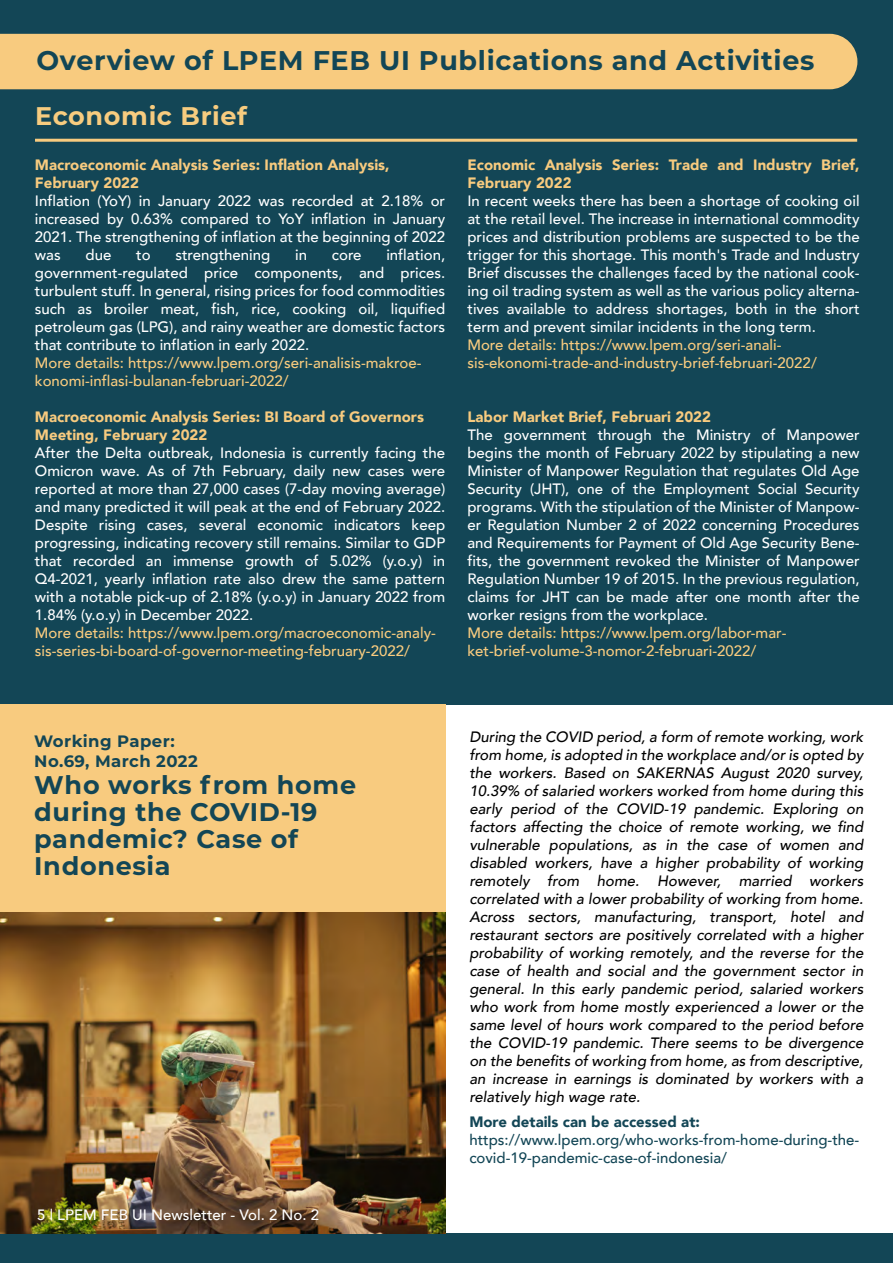
<style>
.page{position:relative;width:893px;height:1263px;background:#fff}
.page>*{position:absolute;margin:0;border:0;box-sizing:border-box;transform-origin:0 0}
.t1{font:700 27px "Montserrat";letter-spacing:.025em;color:#124656}
.t2{font:700 25.5px/27px "Montserrat";letter-spacing:.025em;color:#134656}
.t3{font:700 25.5px "Montserrat";letter-spacing:.025em;color:#f7cc7f}
.t4{font:700 16.5px/19.8px "Montserrat";letter-spacing:.025em;color:#134656}
.t5{font:500 15px/18px "Avenir";color:#fff;text-align:justify}
.t6{font:italic 500 15px/18px "Avenir";color:#000;text-align:justify}
.t7{font:500 15px/18px "Avenir";color:#f8cb7f}
.t8{font:900 15px/18px "Avenir";color:#f8cb7f}
.t9{font:500 15px/18px "Avenir";color:#134656}
.t10{font:900 15px "Avenir";color:#134656}
</style>
<div class="page">
<div style="left:0;top:0;width:893px;height:705px;background:#134656"></div>
<div style="left:0;top:34px;width:857px;height:55px;background:#f8cb7f"></div>
<hr style="left:35px;top:139px;width:822px;height:3px;background:#f8cb7f">
<div style="left:0;top:705px;width:445px;height:558px;background:#f8cb7f"></div>
<div style="left:0;top:1234px;width:893px;height:29px;background:#134656"></div>
<img style="left:0;top:912px;width:445px;height:322px">
<h1 class="t1" style="left:37px;top:41px;width:779px">Overview of LPEM FEB UI Publications and Activities</h1>
<h2 class="t3" style="left:35px;top:98px;width:214px">Economic Brief</h2>
<p class="t8" style="left:35px;top:156px;width:356px">Macroeconomic Analysis Series: Inflation Analysis,<br>February 2022</p>
<p class="t5" style="left:35px;top:191px;width:412px">Inflation (YoY) in January 2022 was recorded at 2.18% or increased by 0.63% compared to YoY inflation in January 2021. The strengthening of inflation at the beginning of 2022 was</p>
<p class="t5" style="left:35px;top:245px;width:412px;text-indent:351px">inflation, government-regulated price components, and prices. turbulent stuff. In general, rising prices for food commodities such as broiler meat, fish, rice, cooking oil, liquified petroleum gas (LPG), and rainy weather are domestic factors that contribute to inflation in early 2022.</p>
<p class="t7" style="left:35px;top:353px;width:388px">More details: https://www.lpem.org/seri-analisis-makroe&shy;konomi-inflasi-bulanan-februari-2022/</p>
<p class="t8" style="left:35px;top:408px;width:391px">Macroeconomic Analysis Series: BI Board of Governors<br>Meeting, February 2022</p>
<p class="t5" style="left:35px;top:443px;width:412px">After the Delta outbreak, Indonesia is currently facing the Omicron wave. As of 7th February, daily new cases were reported at more than 27,000 cases (7-day moving average) and many predicted it will peak at the end of February 2022.<br>Despite rising cases, several economic indicators keep progressing, indicating recovery still remains. Similar to GDP that recorded an immense growth of 5.02% (y.o.y) in Q4-2021, yearly inflation rate also drew the same pattern with a notable pick-up of 2.18% (y.o.y) in January 2022 from 1.84% (y.o.y) in December 2022.</p>
<p class="t7" style="left:35px;top:623px;width:402px">More details: https://www.lpem.org/macroeconomic-analy&shy;sis-series-bi-board-of-governor-meeting-february-2022/</p>
<p class="t5" style="left:86px;top:245px;width:27px">due</p>
<p class="t5" style="left:136px;top:245px;width:16px">to</p>
<p class="t5" style="left:175px;top:245px;width:97px">strengthening</p>
<p class="t5" style="left:295px;top:245px;width:13px">in</p>
<p class="t5" style="left:332px;top:245px;width:31px">core</p>
<p class="t8" style="left:467px;top:156px;width:394px">Economic Analysis Series: Trade and Industry Brief,<br>February 2022</p>
<p class="t5" style="left:467px;top:191px;width:394px">In recent weeks there has been a shortage of cooking oil at the retail level. The increase in international commodity prices and distribution problems are suspected to be the trigger for this shortage. This month's Trade and Industry Brief discusses the challenges faced by the national cook&shy;ing oil trading system as well as the various policy alterna&shy;tives available to address shortages, both in the short term and prevent similar incidents in the long term.</p>
<p class="t7" style="left:467px;top:335px;width:351px">More details: https://www.lpem.org/seri-anali&shy;sis-ekonomi-trade-and-industry-brief-februari-2022/</p>
<p class="t8" style="left:467px;top:408px;width:245px">Labor Market Brief, Februari 2022</p>
<p class="t5" style="left:467px;top:425px;width:394px">The government through the Ministry of Manpower begins the month of February 2022 by stipulating a new Minister of Manpower Regulation that regulates Old Age Security (JHT), one of the Employment Social Security programs. With the stipulation of the Minister of Manpow&shy;er Regulation Number 2 of 2022 concerning Procedures and Requirements for Payment of Old Age Security Bene&shy;fits, the government revoked the Minister of Manpower Regulation Number 19 of 2015. In the previous regulation, claims for JHT can be made after one month after the worker resigns from the workplace.</p>
<p class="t7" style="left:467px;top:623px;width:320px">More details: https://www.lpem.org/labor-mar&shy;ket-brief-volume-3-nomor-2-februari-2022/</p>
<p class="t4" style="left:34px;top:730px;width:165px">Working Paper:<br>No.69, March 2022</p>
<h2 class="t2" style="left:34px;top:770px;width:323px">Who works from home during the COVID-19 pandemic? Case of<br>Indonesia</h2>
<p class="t5" style="left:37px;top:1205px;width:283px">5 | LPEM FEB UI Newsletter - Vol. 2 No. 2</p>
<p class="t6" style="left:469px;top:728px;width:396px">During the COVID period, a form of remote working, work from home, is adopted in the workplace and/or is opted by the workers. Based on SAKERNAS August 2020 survey, 10.39% of salaried workers worked from home during this early period of the COVID-19 pandemic. Exploring on factors affecting the choice of remote working, we find vulnerable populations, as in the case of women and disabled workers, have a higher probability of working remotely from home. However, married workers correlated with a lower probability of working from home.<br>Across sectors, manufacturing, transport, hotel and restaurant sectors are positively correlated with a higher probability of working remotely, and the reverse for the case of health and social and the government sector in general. In this early pandemic period, salaried workers who work from home mostly experienced a lower or the same level of hours work compared to the period before the COVID-19 pandemic. There seems to be divergence on the benefits of working from home, as from descriptive, an increase in earnings is dominated by workers with a relatively high wage rate.</p>
<p class="t10" style="left:469px;top:1109px;width:232px">More details can be accessed at:</p>
<p class="t9" style="left:469px;top:1130px;width:391px">https://www.lpem.org/who-works-from-home-during-the&shy;covid-19-pandemic-case-of-indonesia/</p>
</div>
